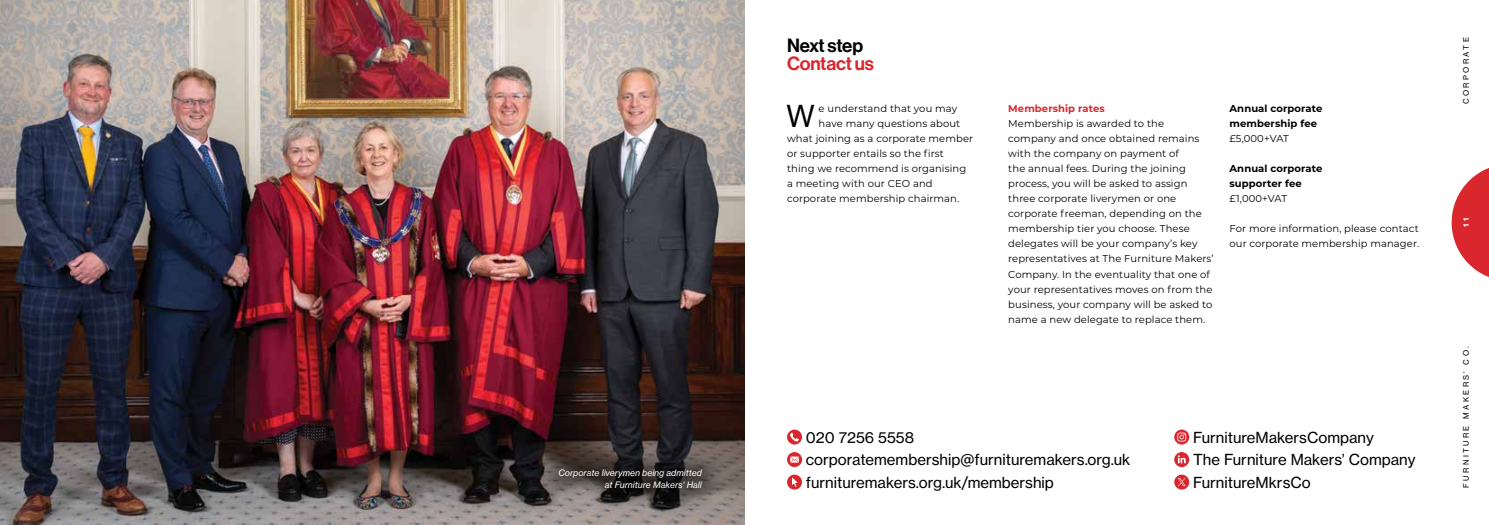
<style>
.page{position:relative;width:1489px;height:525px;background:#fff}
.page>*{position:absolute;margin:0;border:0;box-sizing:border-box;transform-origin:0 0}
.t1{font:31px "N Haas Grotesk DS Pro 55 Rg";color:#000}
.t2{font:18.75px "N Haas Grotesk DS Pro 65 Md";letter-spacing:-.01em;color:#d9272d}
.t3{font:18.75px "N Haas Grotesk DS Pro 65 Md";letter-spacing:-.015em;color:#000}
.t4{font:15px/22.5px "N Haas Grotesk TX Pro 55 Rg";color:#000}
.t5{font:10px/15px "Montserrat";letter-spacing:.01em;color:#000}
.t6{font:700 10px/15px "Montserrat";letter-spacing:.01em;color:#000}
.t7{font:700 10px "Montserrat";letter-spacing:.01em;color:#d9272d}
.t8{font:8.75px/11.2px "N Haas Grotesk TX Pro 56 It";color:#fff;text-align:right}
.t9{font:7.5px "N Haas Grotesk TX Pro 55 Rg";letter-spacing:.315em;color:#000}
.t10{font:7.5px "N Haas Grotesk TX Pro 75 Bd";color:#fff}
</style>
<div class="page">
<svg style="left:787px;top:429px;width:15px;height:15px"></svg>
<svg style="left:787px;top:452px;width:15px;height:15px"></svg>
<svg style="left:787px;top:474px;width:15px;height:15px"></svg>
<svg style="left:1174px;top:429px;width:15px;height:15px"></svg>
<svg style="left:1174px;top:452px;width:15px;height:15px"></svg>
<svg style="left:1174px;top:474px;width:15px;height:15px"></svg>
<svg style="left:1451px;top:168px;width:37px;height:109px"></svg>
<img style="left:0;top:0;width:744px;height:524px">
<div style="left:536px;top:446px;width:189px;height:65px;background:#000;opacity:.5"></div>
<p class="t8" style="left:558px;top:467px;width:145px">Corporate liverymen being admitted at Furniture Makers' Hall</p>
<h2 class="t3" style="left:787px;top:34px;width:77px">Next step</h2>
<h2 class="t2" style="left:787px;top:53px;width:88px">Contact us</h2>
<h1 class="t1" style="left:786px;top:99px;width:30px">W</h1>
<p class="t5" style="left:818px;top:101px;width:140px">e understand that you may</p>
<p class="t5" style="left:818px;top:116px;width:143px">have many questions about</p>
<p class="t5" style="left:787px;top:131px;width:188px">what joining as a corporate member</p>
<p class="t5" style="left:787px;top:146px;width:158px">or supporter entails so the first</p>
<p class="t5" style="left:787px;top:161px;width:181px">thing we recommend is organising</p>
<p class="t5" style="left:787px;top:176px;width:147px">a meeting with our CEO and</p>
<p class="t5" style="left:787px;top:191px;width:174px">corporate membership chairman.</p>
<p class="t7" style="left:1008px;top:101px;width:98px">Membership rates</p>
<p class="t5" style="left:1008px;top:116px;width:207px">Membership is awarded to the company and once obtained remains with the company on payment of<br>the annual fees. During the joining process, you will be asked to assign three corporate liverymen or one corporate freeman, depending on the membership tier you choose. These delegates will be your company’s key representatives at The Furniture Makers’ Company. In the eventuality that one of your representatives moves on from the business, your company will be asked to name a new delegate to replace them.</p>
<p class="t6" style="left:1229px;top:101px;width:94px">Annual corporate membership fee</p>
<p class="t5" style="left:1229px;top:131px;width:61px">£5,000+VAT</p>
<p class="t6" style="left:1229px;top:161px;width:94px">Annual corporate supporter fee</p>
<p class="t5" style="left:1229px;top:191px;width:59px">£1,000+VAT</p>
<p class="t5" style="left:1229px;top:221px;width:191px">For more information, please contact our corporate membership manager.</p>
<h3 class="t4" style="left:805px;top:425px;width:326px">020 7256 5558 corporatemembership@furnituremakers.org.uk furnituremakers.org.uk/membership</h3>
<h3 class="t4" style="left:1192px;top:425px;width:224px">FurnitureMakersCompany<br>The Furniture Makers’ Company<br>FurnitureMkrsCo</h3>
<p class="t9" style="left:1461px;top:104px;width:68px;rotate:-90deg">CORPORATE</p>
<p class="t10" style="left:1460px;top:227px;width:10px;rotate:-90deg">1 1</p>
<p class="t9" style="left:1461px;top:487px;width:142px;rotate:-90deg">FURNITURE MAKERS’ CO.</p>
</div>
